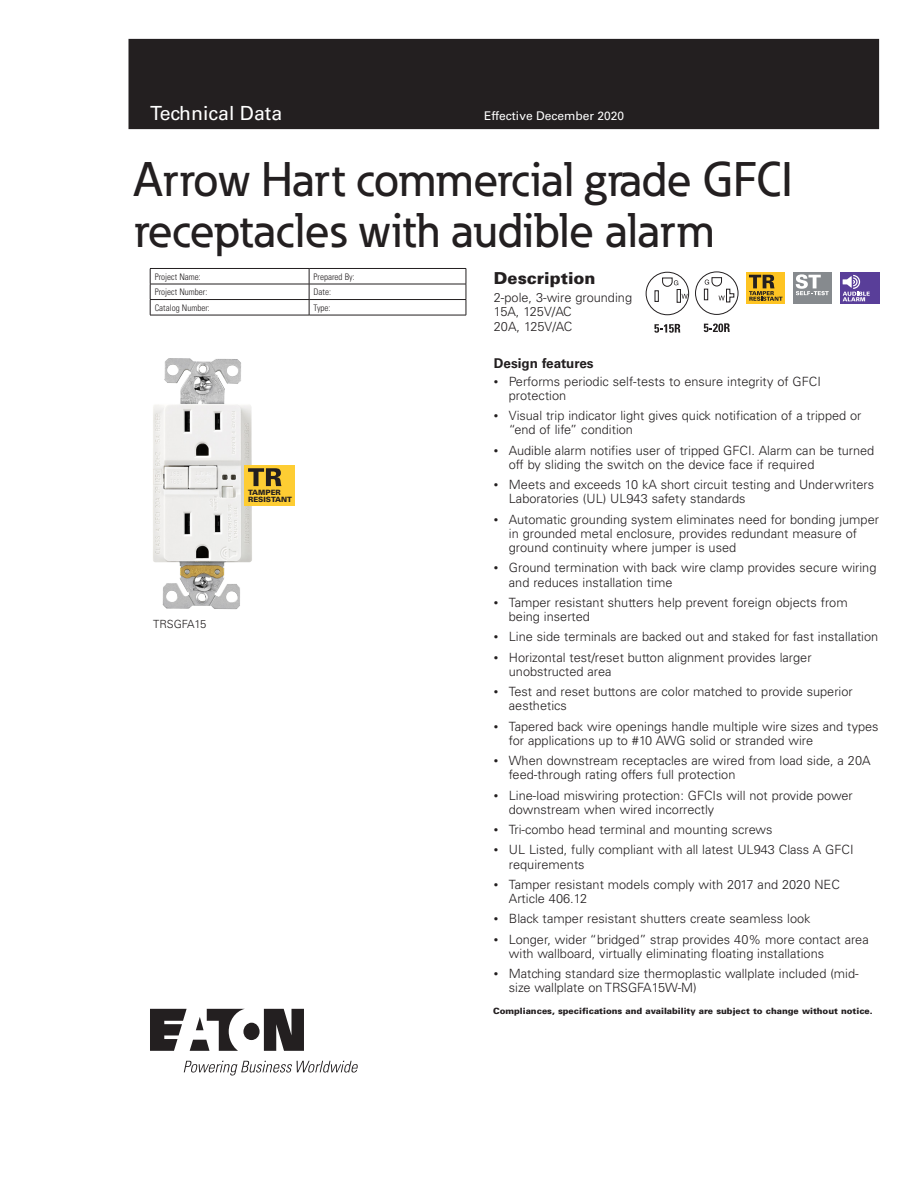
<style>
.page{position:relative;width:918px;height:1188px;background:#fff}
.page>*{position:absolute;margin:0;border:0;box-sizing:border-box;transform-origin:0 0}
._00_Product{font:500 48px/51px "Eaton";color:#231f20}
._00_Application{font:19.5px "Univers LT Std";color:#fff}
._01_Head1{font:900 16.5px "Univers";color:#231f20}
._01_Head2{font:700 13.5px "Univers LT Std";color:#231f20}
._02_Body{font:300 12.75px/14.2px "Univers LT Std";color:#231f20}
._00_Brand{font:12px "Univers LT Std";color:#fff}
._06_Caption{font:300 11.25px "Univers LT Std";color:#231f20}
._03_Table_Body{font:300 condensed 9px "Univers LT Std";color:#231f20}
._03_Table_Body-2{font:900 8.7px "Univers";color:#231f20}
.t1{font:900 7.35px/7.4px "Univers LT Std";color:#231f20}
.s1{font-size:9px}
</style>
<div class="page">
<div style="left:129px;top:39px;width:750px;height:90px;background:#231f20"></div>
<hr style="left:150px;top:268px;width:159px;height:1px;background:#231f20">
<hr style="left:309px;top:268px;width:157px;height:1px;background:#231f20">
<hr style="left:150px;top:284px;width:159px;height:1px;background:#231f20">
<hr style="left:309px;top:284px;width:157px;height:1px;background:#231f20">
<hr style="left:150px;top:299px;width:159px;height:1px;background:#231f20">
<svg style="left:150px;top:269px;width:1px;height:46px"></svg>
<hr style="left:309px;top:299px;width:157px;height:1px;background:#231f20">
<svg style="left:309px;top:269px;width:1px;height:46px"></svg>
<svg style="left:466px;top:269px;width:1px;height:46px"></svg>
<hr style="left:150px;top:315px;width:159px;height:1px;background:#231f20">
<hr style="left:309px;top:315px;width:157px;height:1px;background:#231f20">
<div style="left:746px;top:272px;width:39px;height:31px;background:#fec422"></div>
<svg style="left:749px;top:275px;width:34px;height:26px"></svg>
<div style="left:840px;top:272px;width:39px;height:31px;background:#593e99"></div>
<svg style="left:843px;top:275px;width:27px;height:26px"></svg>
<div style="left:793px;top:272px;width:39px;height:32px;background:#868a8e"></div>
<svg style="left:796px;top:274px;width:33px;height:21px"></svg>
<svg style="left:704px;top:323px;width:26px;height:9px"></svg>
<svg style="left:695px;top:271px;width:43px;height:44px"></svg>
<svg style="left:646px;top:272px;width:43px;height:43px"></svg>
<svg style="left:654px;top:324px;width:26px;height:9px"></svg>
<img style="left:153px;top:358px;width:99px;height:251px">
<div style="left:244px;top:465px;width:51px;height:41px;background:#fecd33"></div>
<svg style="left:248px;top:468px;width:33px;height:18px"></svg>
<svg style="left:150px;top:1009px;width:154px;height:42px"></svg>
<svg style="left:184px;top:1061px;width:174px;height:15px"></svg>
<p class="_00_Application" style="left:150px;top:102px;width:134px">Technical Data</p>
<p class="_00_Brand" style="left:484px;top:109px;width:141px">Effective December 2020</p>
<p class="_00_Product" style="left:134px;top:153px;width:660px">Arrow Hart commercial grade GFCI receptacles with audible alarm</p>
<p class="_03_Table_Body" style="left:155px;top:271px;width:48px">Project Name:</p>
<p class="_03_Table_Body" style="left:314px;top:271px;width:43px">Prepared By:</p>
<p class="_03_Table_Body" style="left:155px;top:286px;width:54px">Project Number:</p>
<p class="_03_Table_Body" style="left:314px;top:286px;width:19px">Date:</p>
<p class="_03_Table_Body" style="left:155px;top:302px;width:57px">Catalog Number:</p>
<p class="_03_Table_Body" style="left:314px;top:302px;width:18px">Type:</p>
<p class="t1" style="left:248px;top:489px;width:45px">TAMPER<br>RESISTANT</p>
<p class="_06_Caption" style="left:153px;top:617px;width:55px">TRSGFA15</p>
<p class="_01_Head1" style="left:494px;top:268px;width:103px">Description</p>
<p class="_02_Body" style="left:494px;top:290px;width:140px">2-pole, 3-wire grounding<br>15A, 125V/AC<br>20A, 125V/AC</p>
<p class="_01_Head2" style="left:494px;top:355px;width:101px">Design features</p>
<p class="_02_Body" style="left:509px;top:374px;width:314px;text-indent:-15px"><span class="s1">•</span> Performs periodic self-tests to ensure integrity of GFCI protection</p>
<p class="_02_Body" style="left:509px;top:409px;width:354px;text-indent:-15px"><span class="s1">•</span> Visual trip indicator light gives quick notification of a tripped or “end of life” condition</p>
<p class="_02_Body" style="left:509px;top:443px;width:367px;text-indent:-15px"><span class="s1">•</span> Audible alarm notifies user of tripped GFCI. Alarm can be turned off by sliding the switch on the device face if required</p>
<p class="_02_Body" style="left:509px;top:478px;width:367px;text-indent:-15px"><span class="s1">•</span> Meets and exceeds 10 kA short circuit testing and Underwriters<br>Laboratories (UL) UL943 safety standards</p>
<p class="_02_Body" style="left:509px;top:512px;width:372px;text-indent:-15px"><span class="s1">•</span> Automatic grounding system eliminates need for bonding jumper in grounded metal enclosure, provides redundant measure of ground continuity where jumper is used</p>
<p class="_02_Body" style="left:509px;top:561px;width:369px;text-indent:-15px"><span class="s1">•</span> Ground termination with back wire clamp provides secure wiring and reduces installation time</p>
<p class="_02_Body" style="left:509px;top:595px;width:340px;text-indent:-15px"><span class="s1">•</span> Tamper resistant shutters help prevent foreign objects from being inserted</p>
<p class="_02_Body" style="left:494px;top:630px;width:386px"><span class="s1">•</span> Line side terminals are backed out and staked for fast installation</p>
<p class="_02_Body" style="left:509px;top:650px;width:304px;text-indent:-15px"><span class="s1">•</span> Horizontal test/reset button alignment provides larger unobstructed area</p>
<p class="_02_Body" style="left:509px;top:685px;width:345px;text-indent:-15px"><span class="s1">•</span> Test and reset buttons are color matched to provide superior aesthetics</p>
<p class="_02_Body" style="left:509px;top:719px;width:371px;text-indent:-15px"><span class="s1">•</span> Tapered back wire openings handle multiple wire sizes and types for applications up to #10 AWG solid or stranded wire</p>
<p class="_02_Body" style="left:509px;top:754px;width:363px;text-indent:-15px"><span class="s1">•</span> When downstream receptacles are wired from load side, a 20A feed-through rating offers full protection</p>
<p class="_02_Body" style="left:509px;top:788px;width:345px;text-indent:-15px"><span class="s1">•</span> Line-load miswiring protection: GFCIs will not provide power downstream when wired incorrectly</p>
<p class="_02_Body" style="left:494px;top:823px;width:280px"><span class="s1">•</span> Tri-combo head terminal and mounting screws</p>
<p class="_02_Body" style="left:509px;top:843px;width:346px;text-indent:-15px"><span class="s1">•</span> UL Listed, fully compliant with all latest UL943 Class A GFCI requirements</p>
<p class="_02_Body" style="left:509px;top:877px;width:332px;text-indent:-15px"><span class="s1">•</span> Tamper resistant models comply with 2017 and 2020 NEC<br>Article 406.12</p>
<p class="_02_Body" style="left:494px;top:912px;width:318px"><span class="s1">•</span> Black tamper resistant shutters create seamless look</p>
<p class="_02_Body" style="left:509px;top:932px;width:361px;text-indent:-15px"><span class="s1">•</span> Longer, wider “bridged” strap provides 40% more contact area with wallboard, virtually eliminating floating installations</p>
<p class="_02_Body" style="left:509px;top:967px;width:351px;text-indent:-15px"><span class="s1">•</span> Matching standard size thermoplastic wallplate included (mid&shy;size wallplate on TRSGFA15W-M)</p>
<p class="_03_Table_Body-2" style="left:493px;top:1006px;width:381px">Compliances, specifications and availability are subject to change without notice.</p>
</div>
